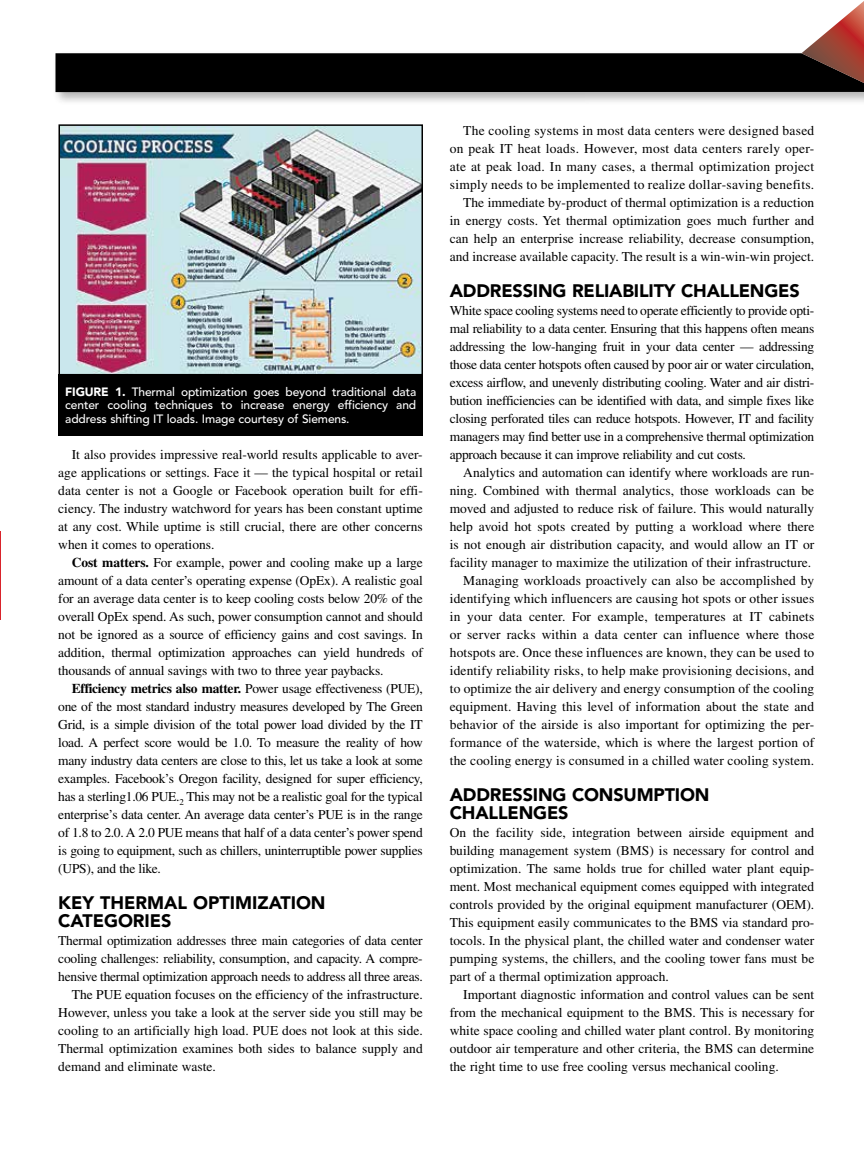
<style>
.page{position:relative;width:864px;height:1161px;background:#fff}
.page>*{position:absolute;margin:0;border:0;box-sizing:border-box;transform-origin:0 0}
.t1{font:900 18px/18px "Avenir";letter-spacing:-.01em;color:#000}
.t2{font:13.5px/18px "Times";color:#000;text-align:justify}
.t3{font:13.5px "Times";letter-spacing:-.02em;color:#000}
.t4{font:500 12px/13.5px "Avenir";letter-spacing:-.01em;color:#fff;text-align:justify}
.s1{font-weight:900}
.s2{font-weight:700}
</style>
<div class="page">
<div style="left:53px;top:50px;width:811px;height:55px;background:#000;opacity:.3"></div>
<svg style="left:55px;top:1px;width:809px;height:91px"></svg>
<hr style="left:0;top:531px;width:1px;height:88px;background:#d9232b">
<div style="left:58px;top:374px;width:365px;height:61px;background:#000"></div>
<img style="left:61px;top:127px;width:359px;height:245px">
<div style="left:58px;top:124px;width:365px;height:251px;border:2px solid #000"></div>
<p class="t4" style="left:65px;top:385px;width:353px"><span class="s1">FIGURE 1.</span> Thermal optimization goes beyond traditional data center cooling techniques to increase energy efficiency and address shifting IT loads. Image courtesy of Siemens.</p>
<p class="t2" style="left:58px;top:445px;width:366px;text-indent:14px">It also provides impressive real-world results applicable to aver&shy;age applications or settings. Face it — the typical hospital or retail data center is not a Google or Facebook operation built for effi&shy;ciency. The industry watchword for years has been constant uptime at any cost. While uptime is still crucial, there are other concerns when it comes to operations.</p>
<p class="t2" style="left:58px;top:553px;width:366px;text-indent:14px"><span class="s2">Cost matters.</span> For example, power and cooling make up a large amount of a data center’s operating expense (OpEx). A realistic goal for an average data center is to keep cooling costs below 20% of the overall OpEx spend. As such, power consumption cannot and should not be ignored as a source of efficiency gains and cost savings. In addition, thermal optimization approaches can yield hundreds of thousands of annual savings with two to three year paybacks.</p>
<p class="t2" style="left:58px;top:679px;width:366px;text-indent:14px"><span class="s2">Efficiency metrics also matter.</span> Power usage effectiveness (PUE), one of the most standard industry measures developed by The Green Grid, is a simple division of the total power load divided by the IT load. A perfect score would be 1.0. To measure the reality of how many industry data centers are close to this, let us take a look at some examples. Facebook’s Oregon facility, designed for super efficiency, has a sterling1.06 PUE.<sub>2</sub> This may not be a realistic goal for the typical enterprise’s data center. An average data center’s PUE is in the range of 1.8 to 2.0. A 2.0 PUE means that half of a data center’s power spend is going to equipment, such as chillers, uninterruptible power supplies (UPS), and the like.</p>
<h1 class="t1" style="left:58px;top:894px;width:269px">KEY THERMAL OPTIMIZATION<br>CATEGORIES</h1>
<p class="t3" style="left:58px;top:933px;width:366px">Thermal optimization addresses three main categories of data center</p>
<p class="t3" style="left:58px;top:951px;width:366px">cooling challenges: reliability, consumption, and capacity. A compre-</p>
<p class="t3" style="left:58px;top:969px;width:366px">hensive thermal optimization approach needs to address all three areas.</p>
<p class="t2" style="left:72px;top:985px;width:352px">The PUE equation focuses on the efficiency of the infrastructure.</p>
<p class="t2" style="left:58px;top:1003px;width:366px">However, unless you take a look at the server side you still may be</p>
<p class="t2" style="left:58px;top:1021px;width:366px">cooling to an artificially high load. PUE does not look at this side.</p>
<p class="t2" style="left:58px;top:1039px;width:366px">Thermal optimization examines both sides to balance supply and</p>
<p class="t2" style="left:58px;top:1057px;width:159px">demand and eliminate waste.</p>
<p class="t2" style="left:450px;top:121px;width:366px;text-align:right">The cooling systems in most data centers were designed based on peak IT heat loads. However, most data centers rarely oper&shy;ate at peak load. In many cases, a thermal optimization project simply needs to be implemented to realize dollar-saving benefits.<br>The immediate by-product of thermal optimization is a reduction in energy costs. Yet thermal optimization goes much further and can help an enterprise increase reliability, decrease consumption, and increase available capacity. The result is a win-win-win project.</p>
<h1 class="t1" style="left:450px;top:282px;width:351px">ADDRESSING RELIABILITY CHALLENGES</h1>
<p class="t2" style="left:450px;top:301px;width:366px">White space cooling systems need to operate efficiently to provide opti&shy;mal reliability to a data center. Ensuring that this happens often means addressing the low-hanging fruit in your data center — addressing those data center hotspots often caused by poor air or water circulation, excess airflow, and unevenly distributing cooling. Water and air distri&shy;bution inefficiencies can be identified with data, and simple fixes like closing perforated tiles can reduce hotspots. However, IT and facility managers may find better use in a comprehensive thermal optimization approach because it can improve reliability and cut costs.</p>
<p class="t2" style="left:450px;top:463px;width:366px;text-align:right">Analytics and automation can identify where workloads are run&shy;ning. Combined with thermal analytics, those workloads can be moved and adjusted to reduce risk of failure. This would naturally help avoid hot spots created by putting a workload where there is not enough air distribution capacity, and would allow an IT or facility manager to maximize the utilization of their infrastructure.<br>Managing workloads proactively can also be accomplished by identifying which influencers are causing hot spots or other issues in your data center. For example, temperatures at IT cabinets or server racks within a data center can influence where those hotspots are. Once these influences are known, they can be used to identify reliability risks, to help make provisioning decisions, and to optimize the air delivery and energy consumption of the cooling equipment. Having this level of information about the state and behavior of the airside is also important for optimizing the per&shy;formance of the waterside, which is where the largest portion of the cooling energy is consumed in a chilled water cooling system.</p>
<h1 class="t1" style="left:450px;top:786px;width:261px">ADDRESSING CONSUMPTION<br>CHALLENGES</h1>
<p class="t2" style="left:450px;top:823px;width:366px">On the facility side, integration between airside equipment and building management system (BMS) is necessary for control and optimization. The same holds true for chilled water plant equip&shy;ment. Most mechanical equipment comes equipped with integrated controls provided by the original equipment manufacturer (OEM).<br>This equipment easily communicates to the BMS via standard pro&shy;tocols. In the physical plant, the chilled water and condenser water pumping systems, the chillers, and the cooling tower fans must be part of a thermal optimization approach.</p>
<p class="t2" style="left:450px;top:985px;width:366px;text-indent:14px">Important diagnostic information and control values can be sent from the mechanical equipment to the BMS. This is necessary for white space cooling and chilled water plant control. By monitoring outdoor air temperature and other criteria, the BMS can determine the right time to use free cooling versus mechanical cooling.</p>
</div>
